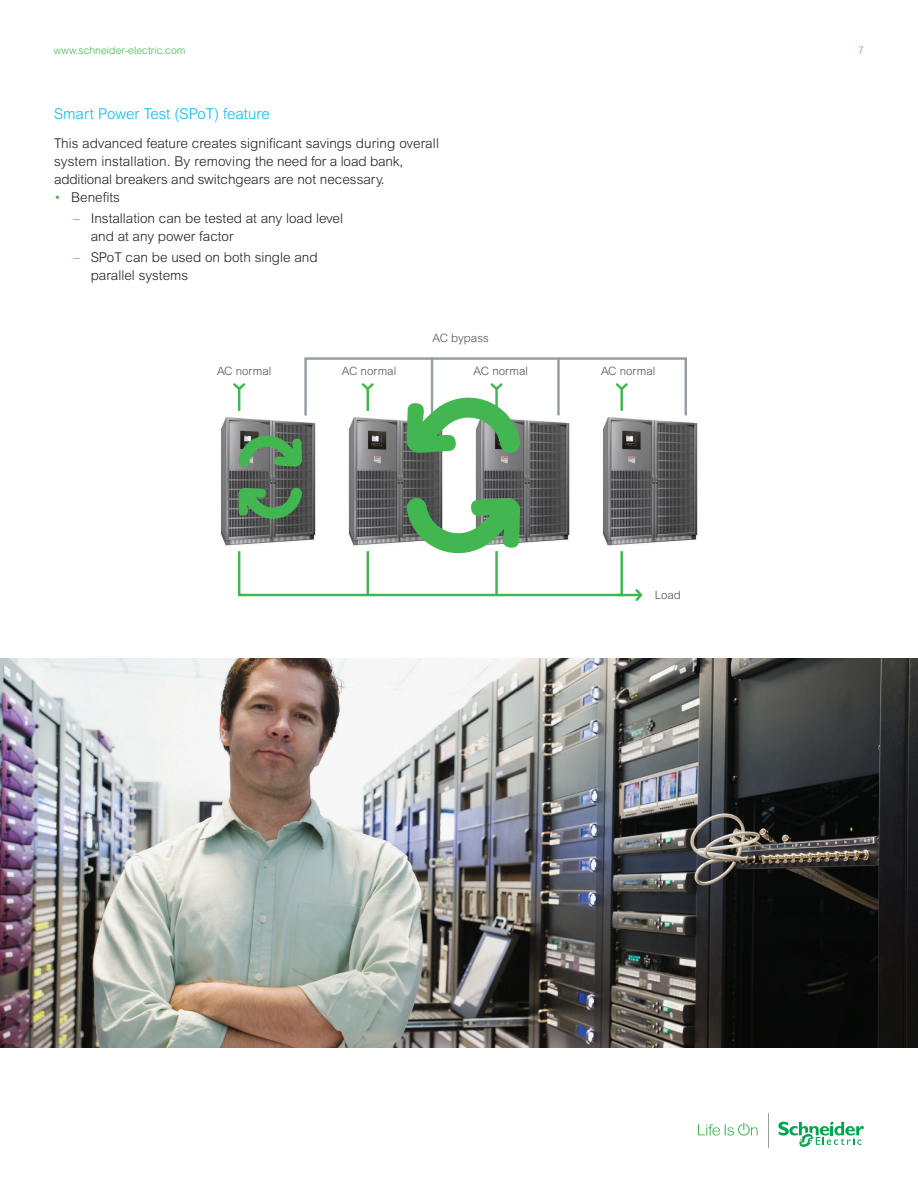
<style>
.page{position:relative;width:918px;height:1188px;background:#fff}
.page>*{position:absolute;margin:0;border:0;box-sizing:border-box;transform-origin:0 0}
.t1{font:300 15px "Arial MT Std";color:#01bdf2}
.t2{font:300 13.5px/18px "Arial MT Std";color:#231f20}
.t3{font:300 11.55px "Arial MT Std";color:#4d545a}
.t4{font:300 10.5px "Arial MT Std";color:#42b751}
.s1{color:#42b751}
</style>
<div class="page">
<svg style="left:698px;top:1123px;width:60px;height:13px"></svg>
<svg style="left:778px;top:1122px;width:86px;height:25px"></svg>
<hr style="left:768px;top:1113px;width:1px;height:34px;background:#959ea4">
<hr style="left:618px;top:594px;width:21px;height:2px;background:#42b751">
<hr style="left:367px;top:389px;width:2px;height:206px;background:#42b751">
<hr style="left:495px;top:389px;width:3px;height:206px;background:#42b751">
<div style="left:238px;top:388px;width:385px;height:208px;border:2px solid #42b751"></div>
<hr style="left:431px;top:359px;width:2px;height:170px;background:#959ea4">
<hr style="left:557px;top:359px;width:3px;height:170px;background:#959ea4">
<div style="left:304px;top:357px;width:383px;height:173px;border:2px solid #959ea4"></div>
<svg style="left:633px;top:589px;width:10px;height:12px"></svg>
<svg style="left:233px;top:383px;width:15px;height:9px"></svg>
<svg style="left:359px;top:383px;width:17px;height:9px"></svg>
<svg style="left:614px;top:383px;width:14px;height:9px"></svg>
<img style="left:221px;top:410px;width:101px;height:143px">
<img style="left:341px;top:410px;width:102px;height:143px">
<img style="left:475px;top:410px;width:102px;height:133px">
<img style="left:596px;top:410px;width:102px;height:143px">
<svg style="left:238px;top:487px;width:64px;height:34px"></svg>
<svg style="left:238px;top:433px;width:64px;height:34px"></svg>
<svg style="left:406px;top:497px;width:114px;height:60px"></svg>
<svg style="left:407px;top:381px;width:114px;height:73px"></svg>
<img style="left:0;top:658px;width:918px;height:390px">
<p class="t4" style="left:54px;top:44px;width:133px">www.schneider-electric.com</p>
<p class="t4" style="left:858px;top:44px;width:7px">7</p>
<p class="t1" style="left:54px;top:105px;width:217px">Smart Power Test (SPoT) feature</p>
<p class="t2" style="left:54px;top:134px;width:387px">This advanced feature creates significant savings during overall system installation. By removing the need for a load bank, additional breakers and switchgears are not necessary.</p>
<p class="t2" style="left:54px;top:188px;width:68px"><span class="s1">•</span> Benefits</p>
<p class="t2" style="left:91px;top:209px;width:254px;text-indent:-17px"><span class="s1">–</span> Installation can be tested at any load level and at any power factor</p>
<p class="t2" style="left:91px;top:248px;width:228px;text-indent:-17px"><span class="s1">–</span> SPoT can be used on both single and parallel systems</p>
<p class="t3" style="left:433px;top:331px;width:58px">AC bypass</p>
<p class="t3" style="left:217px;top:364px;width:56px">AC normal</p>
<p class="t3" style="left:342px;top:364px;width:56px">AC normal</p>
<p class="t3" style="left:474px;top:364px;width:56px">AC normal</p>
<p class="t3" style="left:601px;top:364px;width:56px">AC normal</p>
<p class="t3" style="left:655px;top:589px;width:28px">Load</p>
</div>
